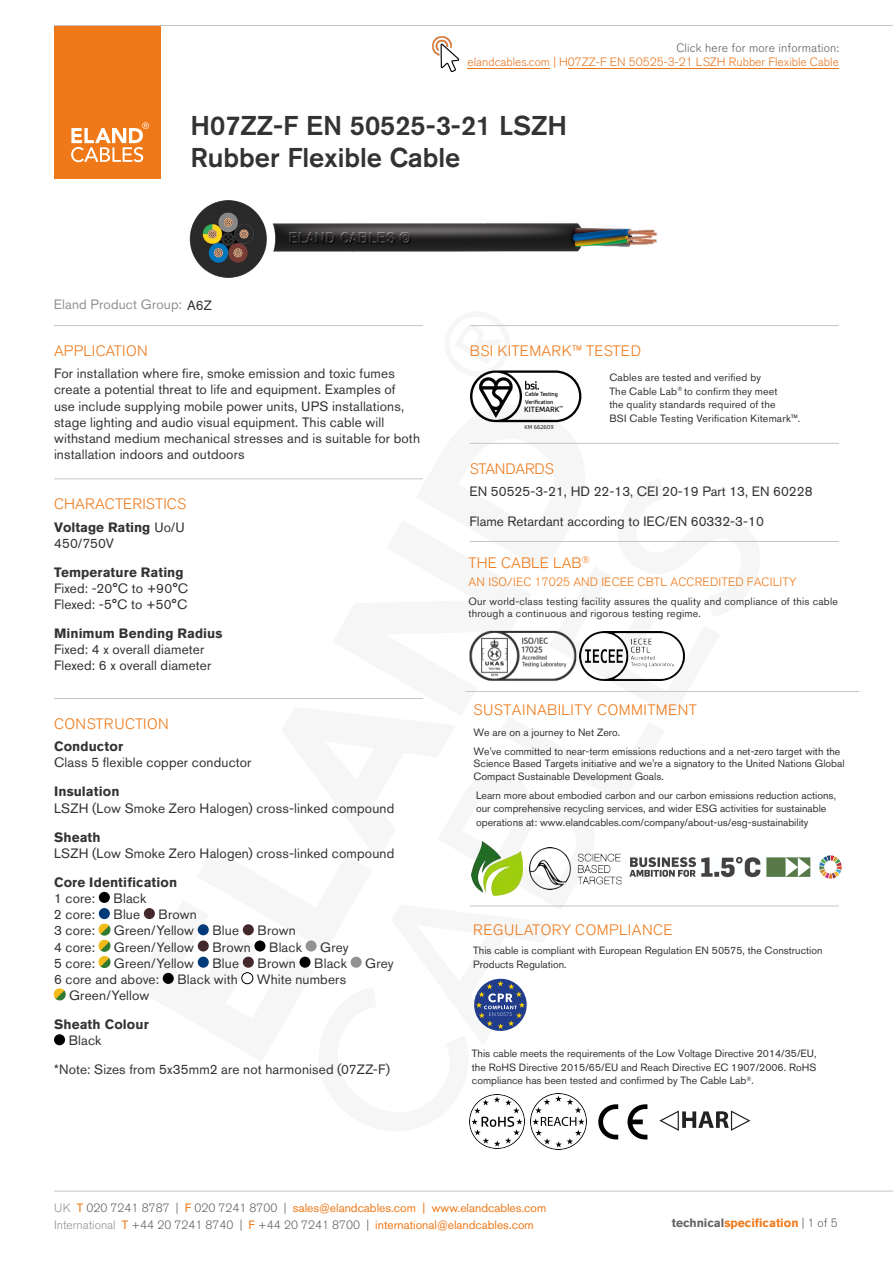
<style>
.page{position:relative;width:893px;height:1263px;background:#fff}
.page>*{position:absolute;margin:0;border:0;box-sizing:border-box;transform-origin:0 0}
.t1{font:500 27px/31.7px "Akzidenz Grotesk BE";color:#333332}
.t2{font:300 15px "Akzidenz Grotesk BE";letter-spacing:.03em;color:#ef7918}
.t3{font:300 15px "Akzidenz Grotesk BE";letter-spacing:.01em;color:#ef7918}
.t4{font:300 15px "Akzidenz Grotesk BE";letter-spacing:-.01em;color:#ef7918}
.t5{font:13.5px/16.2px "Akzidenz Grotesk BE";letter-spacing:.01em;color:#333332}
.t6{font:700 13.5px/16.2px "Akzidenz Grotesk BE";letter-spacing:.005em;color:#333332}
.t7{font:13.5px "Akzidenz Grotesk BE";letter-spacing:.01em;color:#929292}
.t8{font:12px/17.5px "Akzidenz Grotesk BE";color:#ef7918}
.t9{font:300 12px "Akzidenz Grotesk BE";color:#e87722}
.t10{font:300 12px "Akzidenz Grotesk BE";letter-spacing:.015em;color:#ef7918}
.t11{font:300 12px "Akzidenz Grotesk BE";letter-spacing:.015em;color:#646363}
.t12{font:700 12px "Akzidenz Grotesk BE";color:#ef7918}
.t13{font:10.5px/13.6px "Akzidenz Grotesk BE";color:#333332}
.t14{font:10.5px/13.5px "Akzidenz Grotesk BE";letter-spacing:.02em;color:#333332}
.t15{font:500 8.25px "Gesta";color:#010202}
.t16{font:500 6.45px/7.2px "Gesta";letter-spacing:-.015em;color:#010202}
.t17{font:6px "Gesta";color:#010202}
.s1{color:#333332}
.s2{font-weight:400}
.s3{font-weight:300;color:#929292}
.s4{font-weight:300;color:#646363}
.s5{color:#646363}
</style>
<div class="page">
<div style="left:54px;top:26px;width:106px;height:153px;background:#ef7918"></div>
<svg style="left:71px;top:122px;width:78px;height:40px"></svg>
<hr style="left:54px;top:25px;width:839px;height:1px;background:#c6c6c6">
<hr style="left:54px;top:1191px;width:839px;height:1px;background:#c6c6c6">
<hr style="left:568px;top:68px;width:271px;height:1px;background:#e87722">
<hr style="left:468px;top:68px;width:82px;height:1px;background:#e87722">
<hr style="left:54px;top:325px;width:369px;height:1px;background:#c6c6c6">
<hr style="left:54px;top:478px;width:369px;height:1px;background:#c6c6c6">
<hr style="left:54px;top:698px;width:369px;height:1px;background:#c6c6c6">
<div style="left:99px;top:892px;width:11px;height:11px;background:#000;border-radius:50%"></div>
<div style="left:99px;top:908px;width:11px;height:11px;background:#003a78;border-radius:50%"></div>
<div style="left:144px;top:908px;width:11px;height:11px;background:#44292c;border-radius:50%"></div>
<div style="left:198px;top:924px;width:11px;height:11px;background:#003a78;border-radius:50%"></div>
<div style="left:243px;top:924px;width:11px;height:11px;background:#44292c;border-radius:50%"></div>
<div style="left:198px;top:940px;width:11px;height:11px;background:#44292c;border-radius:50%"></div>
<div style="left:254px;top:940px;width:11px;height:11px;background:#000;border-radius:50%"></div>
<div style="left:306px;top:940px;width:11px;height:11px;background:#929292;border-radius:50%"></div>
<svg style="left:98px;top:923px;width:13px;height:45px"></svg>
<div style="left:198px;top:957px;width:11px;height:11px;background:#003a78;border-radius:50%"></div>
<div style="left:243px;top:957px;width:11px;height:11px;background:#44292c;border-radius:50%"></div>
<div style="left:299px;top:957px;width:12px;height:11px;background:#000;border-radius:50%"></div>
<div style="left:351px;top:957px;width:11px;height:11px;background:#929292;border-radius:50%"></div>
<div style="left:163px;top:973px;width:11px;height:11px;background:#000;border-radius:50%"></div>
<div style="left:242px;top:972px;width:11px;height:12px;border:1px solid #000;border-radius:50%"></div>
<svg style="left:54px;top:988px;width:12px;height:12px"></svg>
<div style="left:54px;top:1034px;width:11px;height:11px;background:#000;border-radius:50%"></div>
<hr style="left:470px;top:325px;width:369px;height:1px;background:#c6c6c6">
<hr style="left:470px;top:443px;width:369px;height:1px;background:#c6c6c6">
<hr style="left:470px;top:541px;width:369px;height:1px;background:#c6c6c6">
<hr style="left:470px;top:905px;width:369px;height:1px;background:#c6c6c6">
<svg style="left:659px;top:1110px;width:91px;height:21px"></svg>
<img style="left:189px;top:200px;width:468px;height:78px">
<svg style="left:469px;top:325px;width:112px;height:97px"></svg>
<img style="left:432px;top:36px;width:28px;height:36px">
<img style="left:587px;top:632px;width:98px;height:49px">
<img style="left:469px;top:630px;width:118px;height:51px">
<hr style="left:465px;top:691px;width:394px;height:1px;background:#c6c6c6">
<img style="left:472px;top:841px;width:50px;height:55px">
<img style="left:629px;top:856px;width:213px;height:23px">
<img style="left:529px;top:848px;width:92px;height:41px">
<svg style="left:474px;top:978px;width:53px;height:53px"></svg>
<svg style="left:598px;top:1104px;width:20px;height:35px"></svg>
<svg style="left:627px;top:1104px;width:20px;height:35px"></svg>
<img style="left:470px;top:1094px;width:55px;height:55px">
<img style="left:531px;top:1093px;width:56px;height:56px">
<p class="t11" style="left:676px;top:41px;width:164px">Click here for more information:</p>
<p class="t9" style="left:467px;top:55px;width:373px">elandcables.com | H07ZZ-F EN 50525-3-21 LSZH Rubber Flexible Cable</p>
<h1 class="t1" style="left:191px;top:109px;width:378px">H07ZZ-F EN 50525-3-21 LSZH<br>Rubber Flexible Cable</h1>
<p class="t7" style="left:54px;top:296px;width:159px">Eland Product Group: <span class="s1">A6Z</span></p>
<p class="t2" style="left:54px;top:342px;width:95px">APPLICATION</p>
<p class="t5" style="left:54px;top:365px;width:368px">For installation where fire, smoke emission and toxic fumes create a potential threat to life and equipment. Examples of<br>use include supplying mobile power units, UPS installations, stage lighting and audio visual equipment. This cable will withstand medium mechanical stresses and is suitable for both installation indoors and outdoors</p>
<p class="t3" style="left:54px;top:495px;width:134px">CHARACTERISTICS</p>
<p class="t6" style="left:54px;top:519px;width:132px">Voltage Rating <span class="s2">Uo/U<br>450/750V</span></p>
<p class="t6" style="left:54px;top:564px;width:131px">Temperature Rating</p>
<p class="t5" style="left:54px;top:580px;width:136px">Fixed: -20°C to +90°C<br>Flexed: -5°C to +50°C</p>
<p class="t6" style="left:54px;top:625px;width:170px">Minimum Bending Radius</p>
<p class="t5" style="left:54px;top:641px;width:159px">Fixed: 4 x overall diameter<br>Flexed: 6 x overall diameter</p>
<p class="t2" style="left:54px;top:715px;width:116px">CONSTRUCTION</p>
<p class="t6" style="left:54px;top:738px;width:71px">Conductor</p>
<p class="t5" style="left:54px;top:754px;width:199px">Class 5 flexible copper conductor</p>
<p class="t6" style="left:54px;top:783px;width:67px">Insulation</p>
<p class="t5" style="left:54px;top:800px;width:342px">LSZH (Low Smoke Zero Halogen) cross-linked compound</p>
<p class="t6" style="left:54px;top:829px;width:48px">Sheath</p>
<p class="t5" style="left:54px;top:845px;width:342px">LSZH (Low Smoke Zero Halogen) cross-linked compound</p>
<p class="t6" style="left:54px;top:874px;width:125px">Core Identification</p>
<p class="t5" style="left:54px;top:890px;width:43px">1 core:</p>
<p class="t5" style="left:114px;top:890px;width:34px">Black</p>
<p class="t5" style="left:54px;top:906px;width:43px">2 core:</p>
<p class="t5" style="left:114px;top:906px;width:28px">Blue</p>
<p class="t5" style="left:159px;top:906px;width:40px">Brown</p>
<p class="t5" style="left:54px;top:922px;width:43px">3 core:</p>
<p class="t5" style="left:114px;top:922px;width:82px">Green/Yellow</p>
<p class="t5" style="left:212px;top:922px;width:28px">Blue</p>
<p class="t5" style="left:257px;top:922px;width:40px">Brown</p>
<p class="t5" style="left:54px;top:939px;width:43px">4 core:</p>
<p class="t5" style="left:114px;top:939px;width:82px">Green/Yellow</p>
<p class="t5" style="left:212px;top:939px;width:40px">Brown</p>
<p class="t5" style="left:269px;top:939px;width:34px">Black</p>
<p class="t5" style="left:320px;top:939px;width:30px">Grey</p>
<p class="t5" style="left:54px;top:955px;width:43px">5 core:</p>
<p class="t5" style="left:114px;top:955px;width:82px">Green/Yellow</p>
<p class="t5" style="left:212px;top:955px;width:28px">Blue</p>
<p class="t5" style="left:257px;top:955px;width:40px">Brown</p>
<p class="t5" style="left:314px;top:955px;width:34px">Black</p>
<p class="t5" style="left:365px;top:955px;width:30px">Grey</p>
<p class="t5" style="left:54px;top:971px;width:107px">6 core and above:</p>
<p class="t5" style="left:177px;top:971px;width:62px">Black with</p>
<p class="t5" style="left:257px;top:971px;width:91px">White numbers</p>
<p class="t5" style="left:69px;top:987px;width:82px">Green/Yellow</p>
<p class="t6" style="left:54px;top:1016px;width:96px">Sheath Colour</p>
<p class="t5" style="left:54px;top:1026px;width:338px;line-height:29px;text-indent:15px">Black<br>*Note: Sizes from 5x35mm2 are not harmonised (07ZZ-F)</p>
<p class="t3" style="left:470px;top:342px;width:173px">BSI KITEMARK™ TESTED</p>
<p class="t16" style="left:525px;top:391px;width:34px">Cable Testing<br>Verification</p>
<p class="t15" style="left:524px;top:405px;width:40px">KITEMARK<sup>™</sup></p>
<p class="t17" style="left:525px;top:423px;width:31px">KM 662609</p>
<p class="t14" style="left:609px;top:371px;width:193px">Cables are tested and verified by<br>The Cable Lab<sup>®</sup> to confirm they meet<br>the quality standards required of the<br>BSI Cable Testing Verification Kitemark™.</p>
<p class="t4" style="left:470px;top:460px;width:86px">STANDARDS</p>
<p class="t5" style="left:470px;top:477px;width:344px;line-height:29.7px">EN 50525-3-21, HD 22-13, CEI 20-19 Part 13, EN 60228<br>Flame Retardant according to IEC/EN 60332-3-10</p>
<p class="t3" style="left:469px;top:554px;width:123px">THE CABLE LAB<sup>®</sup></p>
<p class="t10" style="left:469px;top:575px;width:330px">AN ISO/IEC 17025 AND IECEE CBTL ACCREDITED FACILITY</p>
<p class="t14" style="left:468px;top:594px;width:371px;line-height:12.8px">Our world-class testing facility assures the quality and compliance of this cable through a continuous and rigorous testing regime.</p>
<p class="t2" style="left:473px;top:702px;width:225px">SUSTAINABILITY COMMITMENT</p>
<p class="t13" style="left:474px;top:723px;width:368px;line-height:18.1px">We are on a journey to Net Zero.<br>We've committed to near-term emissions reductions and a net-zero target with the</p>
<p class="t13" style="left:474px;top:757px;width:372px;line-height:12.6px">Science Based Targets initiative and we're a signatory to the United Nations Global<br>Compact Sustainable Development Goals.</p>
<p class="t13" style="left:476px;top:788px;width:361px">Learn more about embodied carbon and our carbon emissions reduction actions, our comprehensive recycling services, and wider ESG activities for sustainable operations at: www.elandcables.com/company/about-us/esg-sustainability</p>
<p class="t2" style="left:473px;top:921px;width:201px">REGULATORY COMPLIANCE</p>
<p class="t13" style="left:473px;top:943px;width:351px">This cable is compliant with European Regulation EN 50575, the Construction<br>Products Regulation.</p>
<p class="t13" style="left:472px;top:1046px;width:346px;text-align:justify">This cable meets the requirements of the Low Voltage Directive 2014/35/EU, the RoHS Directive 2015/65/EU and Reach Directive EC 1907/2006. RoHS compliance has been tested and confirmed by The Cable Lab<sup>®</sup>.</p>
<p class="t8" style="left:54px;top:1199px;width:494px"><span class="s3">UK</span> T <span class="s4">020 7241 8787 |</span> F <span class="s4">020 7241 8700 |</span> sales@elandcables.com | www.elandcables.com<br><span class="s3">International</span> T <span class="s4">+44 20 7241 8740 |</span> F <span class="s4">+44 20 7241 8700 |</span> international@elandcables.com</p>
<p class="t12" style="left:672px;top:1216px;width:167px"><span class="s5">technical</span>specification <span class="s4">| 1 of 5</span></p>
</div>
